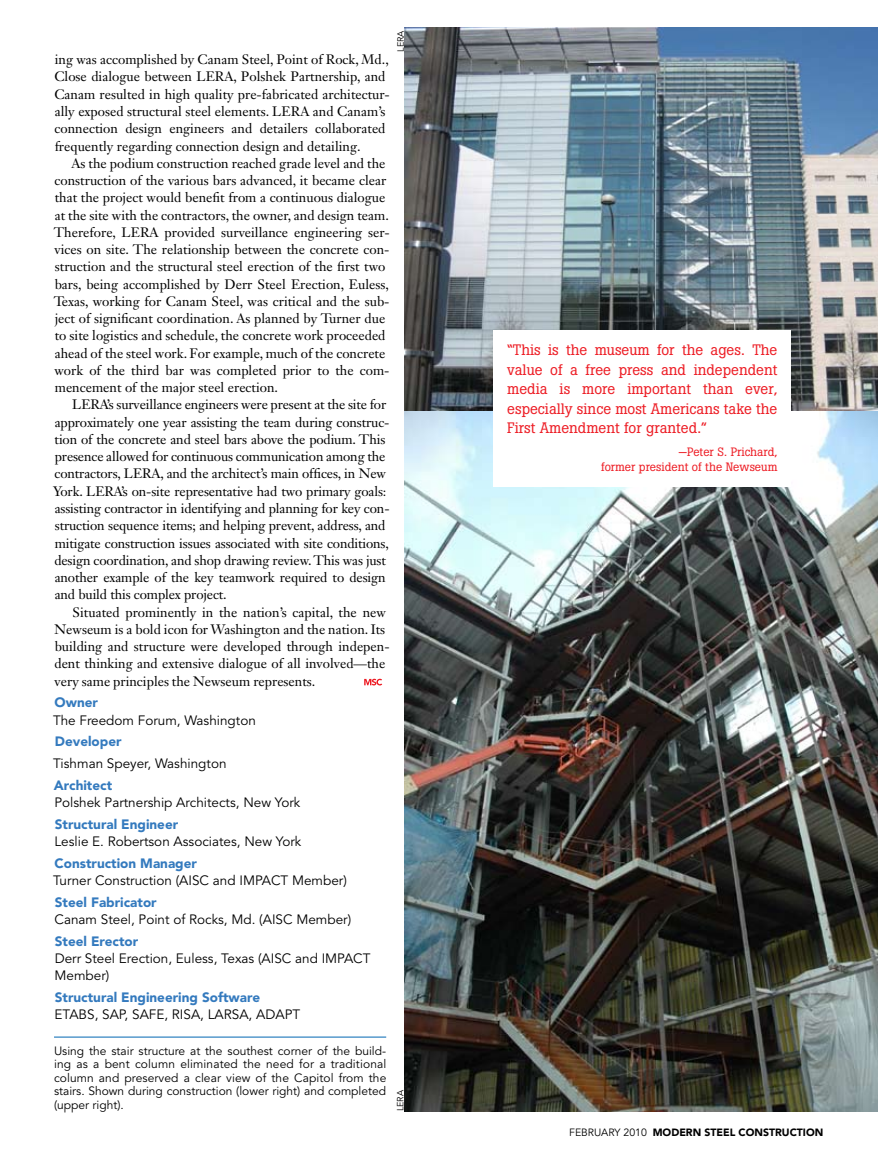
<style>
.page{position:relative;width:878px;height:1175px;background:#fff}
.page>*{position:absolute;margin:0;border:0;box-sizing:border-box;transform-origin:0 0}
.t1{font:15px/19.5px "Boton";color:#ed1c24;text-align:justify}
.t2{font:13.5px/17.2px "Janson Text LT Std";color:#000}
.t3{font:13.5px/17.2px "Avenir LT Std";color:#000}
.t4{font:900 13.5px "Avenir LT Std";color:#347abe}
.t5{font:12px/13.5px "Avenir LT Std";color:#000;text-align:justify}
.t6{font:12px/15px "Boton";color:#ed1c24;text-align:right}
.t7{font:900 10.5px "Avenir LT Std";color:#000}
.t8{font:9px "Avenir LT Std";color:#000}
.s1{font-weight:400}
</style>
<div class="page">
<img style="left:404px;top:27px;width:474px;height:385px">
<img style="left:404px;top:412px;width:474px;height:700px">
<svg style="left:364px;top:678px;width:18px;height:7px"></svg>
<div style="left:494px;top:330px;width:296px;height:157px;background:#fff"></div>
<hr style="left:54px;top:1036px;width:332px;height:1px;background:#0066b3">
<p class="t2" style="left:54px;top:51px;width:337px">ing was accomplished by Canam Steel, Point of Rock, Md., Close dialogue between LERA, Polshek Partnership, and Canam resulted in high quality pre-fabricated architectur&shy;ally exposed structural steel elements. LERA and Canam’s connection design engineers and detailers collaborated frequently regarding connection design and detailing.</p>
<p class="t2" style="left:54px;top:154px;width:337px;text-indent:18px">As the podium construction reached grade level and the construction of the various bars advanced, it became clear that the project would benefit from a continuous dialogue at the site with the contractors, the owner, and design team.<br>Therefore, LERA provided surveillance engineering ser&shy;vices on site. The relationship between the concrete con&shy;struction and the structural steel erection of the first two bars, being accomplished by Derr Steel Erection, Euless, Texas, working for Canam Steel, was critical and the sub&shy;ject of significant coordination. As planned by Turner due to site logistics and schedule, the concrete work proceeded ahead of the steel work. For example, much of the concrete work of the third bar was completed prior to the com&shy;mencement of the major steel erection.</p>
<p class="t2" style="left:53px;top:396px;width:338px;text-indent:19px">LERA’s surveillance engineers were present at the site for approximately one year assisting the team during construc&shy;tion of the concrete and steel bars above the podium. This presence allowed for continuous communication among the contractors, LERA, and the architect’s main offices, in New York. LERA’s on-site representative had two primary goals: assisting contractor in identifying and planning for key con&shy;struction sequence items; and helping prevent, address, and mitigate construction issues associated with site conditions, design coordination, and shop drawing review. This was just another example of the key teamwork required to design and build this complex project.</p>
<p class="t2" style="left:54px;top:603px;width:336px;text-indent:18px">Situated prominently in the nation’s capital, the new Newseum is a bold icon for Washington and the nation. Its building and structure were developed through indepen&shy;dent thinking and extensive dialogue of all involved—the very same principles the Newseum represents.</p>
<p class="t4" style="left:55px;top:694px;width:45px">Owner</p>
<p class="t3" style="left:53px;top:711px;width:204px">The Freedom Forum, Washington</p>
<p class="t4" style="left:55px;top:733px;width:68px">Developer</p>
<p class="t3" style="left:53px;top:755px;width:175px">Tishman Speyer, Washington</p>
<p class="t4" style="left:54px;top:777px;width:60px">Architect</p>
<p class="t3" style="left:55px;top:794px;width:247px">Polshek Partnership Architects, N ew York</p>
<p class="t4" style="left:55px;top:816px;width:125px">Structural Engineer</p>
<p class="t3" style="left:55px;top:833px;width:248px">Leslie E. Robertson Associates, N ew York</p>
<p class="t4" style="left:55px;top:855px;width:144px">Construction Manager</p>
<p class="t3" style="left:53px;top:872px;width:295px">Turner Construction (AI SC and I MPACT Member)</p>
<p class="t4" style="left:55px;top:894px;width:103px">Steel Fabricator</p>
<p class="t3" style="left:55px;top:911px;width:298px">Canam Steel, Point of Rocks, Md. (AI SC Member)</p>
<p class="t4" style="left:55px;top:933px;width:85px">Steel Erector</p>
<p class="t3" style="left:55px;top:950px;width:317px">Derr Steel Erection, Euless, Texas (AI SC and I MPACT<br>Member)</p>
<p class="t4" style="left:55px;top:989px;width:207px">Structural Engineering Software</p>
<p class="t3" style="left:55px;top:1006px;width:9px">ETAB</p>
<p class="t3" style="left:87px;top:1006px;width:214px">S, SAP, SAFE , RI SA, LARSA, ADAPT</p>
<p class="t8" style="left:395px;top:52px;width:22px;rotate:-90deg">LERA</p>
<p class="t5" style="left:54px;top:1044px;width:334px">Using the stair structure at the southest corner of the build&shy;ing as a bent column eliminated the need for a traditional column and preserved a clear view of the Capitol from the stairs. Shown during construction (lower right) and completed (upper right).</p>
<p class="t8" style="left:395px;top:1111px;width:22px;rotate:-90deg">LERA</p>
<p class="t1" style="left:507px;top:340px;width:272px">“This is the museum for the ages. The value of a free press and independent media is more important than ever, especially since most Americans take the First Amendment for granted.”</p>
<p class="t6" style="left:601px;top:444px;width:178px">—Peter S. Prichard,<br>former president of the Newseum</p>
<p class="t7" style="left:569px;top:1125px;width:256px"><span class="s1">february 2010</span> MODERN STEEL CONSTRUCTION</p>
</div>
